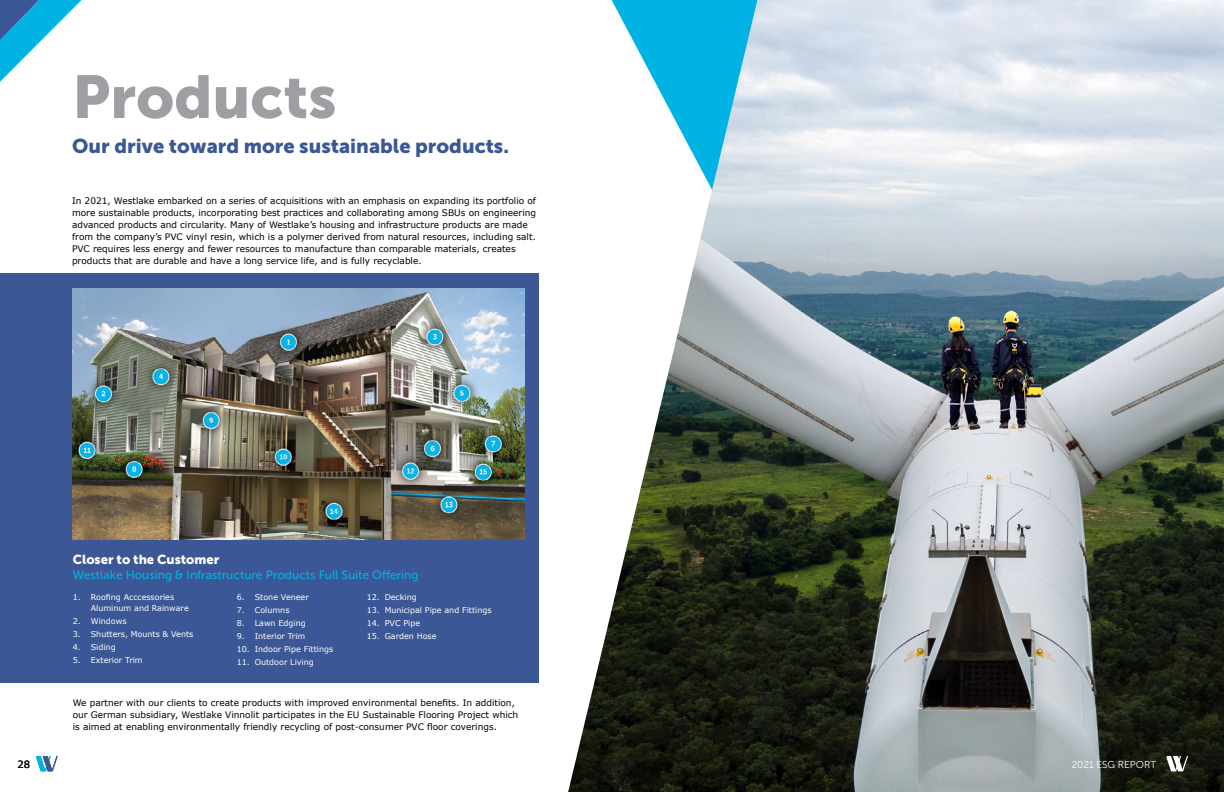
<style>
.page{position:relative;width:1224px;height:792px;background:#fff}
.page>*{position:absolute;margin:0;border:0;box-sizing:border-box;transform-origin:0 0}
.t1{font:60px "Museo Sans 900";color:#9d9fa2}
.t2{font:20px "Museo Sans 900";color:#3b5795}
.t3{font:13px "Museo Sans 900";color:#fff}
.t4{font:12px "Museo Sans 500";color:#00b3e4}
.t5{font:10px "Museo Sans 300";color:#fff}
.t6{font:10px "Verdana";color:#000}
.t7{font:9px/12px "Verdana";color:#000}
.t8{font:8px/11px "Verdana";color:#fff}
</style>
<div class="page">
<img style="left:568px;top:0;width:656px;height:792px">
<svg style="left:1166px;top:756px;width:22px;height:15px"></svg>
<svg style="left:36px;top:756px;width:22px;height:15px"></svg>
<svg style="left:0;top:0;width:82px;height:82px"></svg>
<div style="left:0;top:273px;width:538px;height:410px;background:#3b5795"></div>
<img style="left:73px;top:288px;width:452px;height:251px">
<h1 class="t1" style="left:72px;top:63px;width:266px">Products</h1>
<h2 class="t2" style="left:72px;top:135px;width:438px">Our drive toward more sustainable products.</h2>
<p class="t7" style="left:72px;top:195px;width:466px">In 2021, Westlake embarked on a series of acquisitions with an emphasis on expanding its portfolio of more sustainable products, incorporating best practices and collaborating among SBUs on engineering advanced products and circularity. Many of Westlake’s housing and infrastructure products are made from the company’s PVC vinyl resin, which is a polymer derived from natural resources, including salt.<br>PVC requires less energy and fewer resources to manufacture than comparable materials, creates products that are durable and have a long service life, and is fully recyclable.</p>
<h3 class="t3" style="left:73px;top:552px;width:148px">Closer to the Customer</h3>
<h3 class="t4" style="left:73px;top:568px;width:347px">Westlake Housing &amp; Infrastructure Products Full Suite Offering</h3>
<p class="t8" style="left:91px;top:592px;width:99px;text-indent:-18px">1. Roofing Acccessories<br>Aluminum and Rainware</p>
<p class="t8" style="left:73px;top:616px;width:55px">2. Windows</p>
<p class="t8" style="left:73px;top:629px;width:122px">3. Shutters, Mounts &amp; Vents</p>
<p class="t8" style="left:73px;top:642px;width:44px">4. Siding</p>
<p class="t8" style="left:73px;top:655px;width:71px">5. Exterior Trim</p>
<p class="t8" style="left:237px;top:592px;width:73px">6. Stone Veneer</p>
<p class="t8" style="left:237px;top:605px;width:54px">7. Columns</p>
<p class="t8" style="left:237px;top:618px;width:70px">8. Lawn Edging</p>
<p class="t8" style="left:237px;top:631px;width:70px">9. Interior Trim</p>
<p class="t8" style="left:237px;top:644px;width:98px">10. Indoor Pipe Fittings</p>
<p class="t8" style="left:237px;top:657px;width:79px">11. Outdoor Living</p>
<p class="t8" style="left:367px;top:592px;width:52px">12. Decking</p>
<p class="t8" style="left:367px;top:605px;width:126px">13. Municipal Pipe and Fittings</p>
<p class="t8" style="left:367px;top:618px;width:55px">14. PVC Pipe</p>
<p class="t8" style="left:367px;top:631px;width:71px">15. Garden Hose</p>
<p class="t7" style="left:73px;top:697px;width:447px">We partner with our clients to create products with improved environmental benefits. In addition, our German subsidiary, Westlake Vinnolit participates in the EU Sustainable Flooring Project which is aimed at enabling environmentally friendly recycling of post-consumer PVC floor coverings.</p>
<p class="t6" style="left:18px;top:758px;width:14px">28</p>
<p class="t5" style="left:1072px;top:759px;width:86px">2021 ESG REPORT</p>
</div>
